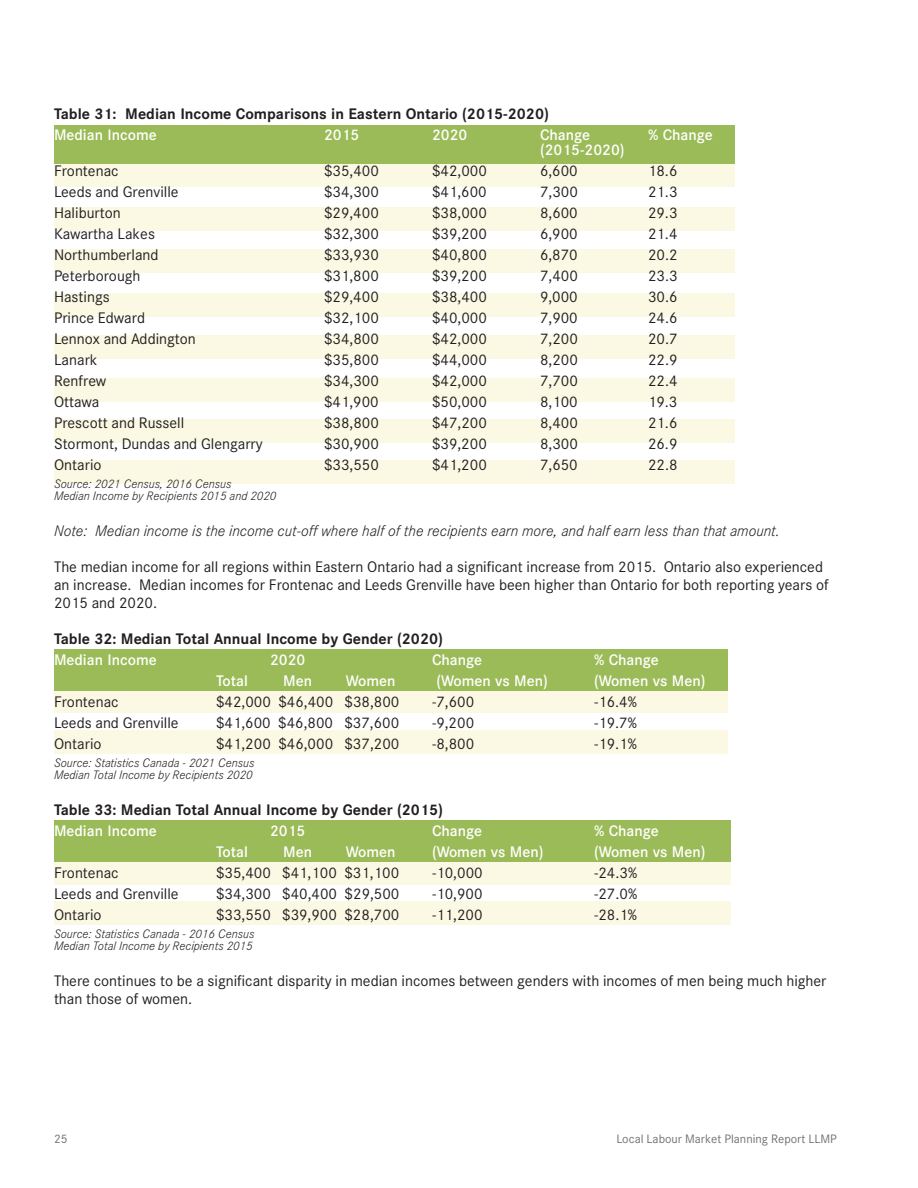
<style>
.page{position:relative;width:918px;height:1188px;background:#fff}
.page>*{position:absolute;margin:0;border:0;box-sizing:border-box;transform-origin:0 0}
.t1{font:15px/18px "Corporate S";color:#231f20}
.t2{font:500 15px "Corporate S";color:#fff}
.t3{font:700 15px "Corporate S";color:#231f20}
.t4{font:italic 300 15px "Corporate S";color:#231f20}
.t5{font:italic 300 12px/12px "Corporate S";color:#231f20}
.t6{font:12px "Corporate S";color:#717275}
</style>
<div class="page">
<div style="left:54px;top:163px;width:680px;height:23px;background:#fbf9e4"></div>
<div style="left:54px;top:125px;width:680px;height:38px;background:#9bbb58"></div>
<div style="left:54px;top:208px;width:680px;height:23px;background:#fbf9e4"></div>
<div style="left:54px;top:249px;width:680px;height:23px;background:#fbf9e4"></div>
<div style="left:54px;top:294px;width:680px;height:23px;background:#fbf9e4"></div>
<div style="left:54px;top:335px;width:680px;height:23px;background:#fbf9e4"></div>
<div style="left:54px;top:378px;width:680px;height:23px;background:#fbf9e4"></div>
<div style="left:54px;top:419px;width:680px;height:23px;background:#fbf9e4"></div>
<div style="left:54px;top:460px;width:680px;height:23px;background:#fbf9e4"></div>
<div style="left:54px;top:690px;width:674px;height:23px;background:#fbf9e4"></div>
<div style="left:54px;top:649px;width:674px;height:41px;background:#9bbb58"></div>
<div style="left:54px;top:730px;width:674px;height:23px;background:#fbf9e4"></div>
<div style="left:54px;top:862px;width:676px;height:23px;background:#fbf9e4"></div>
<div style="left:54px;top:821px;width:676px;height:41px;background:#9bbb58"></div>
<div style="left:54px;top:902px;width:676px;height:23px;background:#fbf9e4"></div>
<p class="t3" style="left:54px;top:105px;width:496px">Table 31: Median Income Comparisons in Eastern Ontario (2015-2020)</p>
<p class="t2" style="left:54px;top:126px;width:104px">Median Income</p>
<p class="t2" style="left:324px;top:126px;width:37px">2015</p>
<p class="t2" style="left:432px;top:126px;width:37px">2020</p>
<p class="t2" style="left:540px;top:126px;width:52px">Change</p>
<p class="t2" style="left:648px;top:126px;width:66px">% Change</p>
<p class="t2" style="left:540px;top:141px;width:86px">(2015-2020)</p>
<p class="t1" style="left:54px;top:162px;width:66px">Frontenac</p>
<p class="t1" style="left:324px;top:162px;width:56px">$35,400</p>
<p class="t1" style="left:432px;top:162px;width:56px">$42,000</p>
<p class="t1" style="left:540px;top:162px;width:39px">6,600</p>
<p class="t1" style="left:648px;top:162px;width:31px">18.6</p>
<p class="t1" style="left:54px;top:183px;width:126px">Leeds and Grenville</p>
<p class="t1" style="left:324px;top:183px;width:56px">$34,300</p>
<p class="t1" style="left:432px;top:183px;width:56px">$41,600</p>
<p class="t1" style="left:540px;top:183px;width:39px">7,300</p>
<p class="t1" style="left:648px;top:183px;width:31px">21.3</p>
<p class="t1" style="left:54px;top:204px;width:68px">Haliburton</p>
<p class="t1" style="left:324px;top:204px;width:56px">$29,400</p>
<p class="t1" style="left:432px;top:204px;width:56px">$38,000</p>
<p class="t1" style="left:540px;top:204px;width:39px">8,600</p>
<p class="t1" style="left:648px;top:204px;width:31px">29.3</p>
<p class="t1" style="left:54px;top:225px;width:102px">Kawartha Lakes</p>
<p class="t1" style="left:324px;top:225px;width:56px">$32,300</p>
<p class="t1" style="left:432px;top:225px;width:56px">$39,200</p>
<p class="t1" style="left:540px;top:225px;width:39px">6,900</p>
<p class="t1" style="left:648px;top:225px;width:31px">21.4</p>
<p class="t1" style="left:54px;top:246px;width:106px">Northumberland</p>
<p class="t1" style="left:324px;top:246px;width:56px">$33,930</p>
<p class="t1" style="left:432px;top:246px;width:56px">$40,800</p>
<p class="t1" style="left:540px;top:246px;width:39px">6,870</p>
<p class="t1" style="left:648px;top:246px;width:31px">20.2</p>
<p class="t1" style="left:54px;top:267px;width:88px">Peterborough</p>
<p class="t1" style="left:324px;top:267px;width:56px">$31,800</p>
<p class="t1" style="left:432px;top:267px;width:56px">$39,200</p>
<p class="t1" style="left:540px;top:267px;width:39px">7,400</p>
<p class="t1" style="left:648px;top:267px;width:31px">23.3</p>
<p class="t1" style="left:54px;top:288px;width:57px">Hastings</p>
<p class="t1" style="left:324px;top:288px;width:56px">$29,400</p>
<p class="t1" style="left:432px;top:288px;width:56px">$38,400</p>
<p class="t1" style="left:540px;top:288px;width:39px">9,000</p>
<p class="t1" style="left:648px;top:288px;width:31px">30.6</p>
<p class="t1" style="left:54px;top:309px;width:93px">Prince Edward</p>
<p class="t1" style="left:324px;top:309px;width:56px">$32,100</p>
<p class="t1" style="left:432px;top:309px;width:56px">$40,000</p>
<p class="t1" style="left:540px;top:309px;width:39px">7,900</p>
<p class="t1" style="left:648px;top:309px;width:31px">24.6</p>
<p class="t1" style="left:54px;top:330px;width:143px">Lennox and Addington</p>
<p class="t1" style="left:324px;top:330px;width:56px">$34,800</p>
<p class="t1" style="left:432px;top:330px;width:56px">$42,000</p>
<p class="t1" style="left:540px;top:330px;width:39px">7,200</p>
<p class="t1" style="left:648px;top:330px;width:31px">20.7</p>
<p class="t1" style="left:54px;top:351px;width:45px">Lanark</p>
<p class="t1" style="left:324px;top:351px;width:56px">$35,800</p>
<p class="t1" style="left:432px;top:351px;width:56px">$44,000</p>
<p class="t1" style="left:540px;top:351px;width:39px">8,200</p>
<p class="t1" style="left:648px;top:351px;width:31px">22.9</p>
<p class="t1" style="left:54px;top:372px;width:54px">Renfrew</p>
<p class="t1" style="left:324px;top:372px;width:56px">$34,300</p>
<p class="t1" style="left:432px;top:372px;width:56px">$42,000</p>
<p class="t1" style="left:540px;top:372px;width:39px">7,700</p>
<p class="t1" style="left:648px;top:372px;width:31px">22.4</p>
<p class="t1" style="left:54px;top:393px;width:47px">Ottawa</p>
<p class="t1" style="left:324px;top:393px;width:56px">$41,900</p>
<p class="t1" style="left:432px;top:393px;width:56px">$50,000</p>
<p class="t1" style="left:540px;top:393px;width:39px">8,100</p>
<p class="t1" style="left:648px;top:393px;width:31px">19.3</p>
<p class="t1" style="left:54px;top:414px;width:132px">Prescott and Russell</p>
<p class="t1" style="left:324px;top:414px;width:56px">$38,800</p>
<p class="t1" style="left:432px;top:414px;width:56px">$47,200</p>
<p class="t1" style="left:540px;top:414px;width:39px">8,400</p>
<p class="t1" style="left:648px;top:414px;width:31px">21.6</p>
<p class="t1" style="left:54px;top:435px;width:210px">Stormont, Dundas and Glengarry</p>
<p class="t1" style="left:324px;top:435px;width:56px">$30,900</p>
<p class="t1" style="left:432px;top:435px;width:56px">$39,200</p>
<p class="t1" style="left:540px;top:435px;width:39px">8,300</p>
<p class="t1" style="left:648px;top:435px;width:31px">26.9</p>
<p class="t1" style="left:54px;top:456px;width:49px">Ontario</p>
<p class="t1" style="left:324px;top:456px;width:56px">$33,550</p>
<p class="t1" style="left:432px;top:456px;width:56px">$41,200</p>
<p class="t1" style="left:540px;top:456px;width:39px">7,650</p>
<p class="t1" style="left:648px;top:456px;width:31px">22.8</p>
<p class="t5" style="left:54px;top:478px;width:224px">Source: 2021 Census, 2016 Census<br>Median Income by Recipients 2015 and 2020</p>
<p class="t4" style="left:54px;top:522px;width:727px">Note: Median income is the income cut-off where half of the recipients earn more, and half earn less than that amount.</p>
<p class="t1" style="left:54px;top:558px;width:776px">The median income for all regions within Eastern Ontario had a significant increase from 2015. Ontario also experienced an increase. Median incomes for Frontenac and Leeds Grenville have been higher than Ontario for both reporting years of<br>2015 and 2020.</p>
<p class="t3" style="left:54px;top:630px;width:391px">Table 32: Median Total Annual Income by Gender (2020)</p>
<p class="t2" style="left:54px;top:651px;width:104px">Median Income</p>
<p class="t2" style="left:270px;top:651px;width:37px">2020</p>
<p class="t2" style="left:432px;top:651px;width:52px">Change</p>
<p class="t2" style="left:594px;top:651px;width:66px">% Change</p>
<p class="t2" style="left:216px;top:672px;width:33px">Total</p>
<p class="t2" style="left:283px;top:672px;width:30px">Men</p>
<p class="t2" style="left:346px;top:672px;width:51px">Women</p>
<p class="t2" style="left:436px;top:672px;width:113px">(Women vs Men)</p>
<p class="t2" style="left:594px;top:672px;width:113px">(Women vs Men)</p>
<p class="t1" style="left:54px;top:693px;width:66px">Frontenac</p>
<p class="t1" style="left:216px;top:693px;width:185px">$42,000 $46,400 $38,800</p>
<p class="t1" style="left:432px;top:693px;width:44px">-7,600</p>
<p class="t1" style="left:594px;top:693px;width:44px">-16.4%</p>
<p class="t1" style="left:54px;top:714px;width:126px">Leeds and Grenville</p>
<p class="t1" style="left:216px;top:714px;width:185px">$41,600 $46,800 $37,600</p>
<p class="t1" style="left:432px;top:714px;width:44px">-9,200</p>
<p class="t1" style="left:594px;top:714px;width:44px">-19.7%</p>
<p class="t1" style="left:54px;top:735px;width:49px">Ontario</p>
<p class="t1" style="left:216px;top:735px;width:185px">$41,200 $46,000 $37,200</p>
<p class="t1" style="left:432px;top:735px;width:44px">-8,800</p>
<p class="t1" style="left:594px;top:735px;width:44px">-19.1%</p>
<p class="t5" style="left:54px;top:757px;width:202px">Source: Statistics Canada - 2021 Census<br>Median Total Income by Recipients 2020</p>
<p class="t3" style="left:54px;top:801px;width:391px">Table 33: Median Total Annual Income by Gender (2015)</p>
<p class="t2" style="left:54px;top:822px;width:104px">Median Income</p>
<p class="t2" style="left:270px;top:822px;width:37px">2015</p>
<p class="t2" style="left:432px;top:822px;width:52px">Change</p>
<p class="t2" style="left:594px;top:822px;width:66px">% Change</p>
<p class="t2" style="left:216px;top:843px;width:33px">Total</p>
<p class="t2" style="left:283px;top:843px;width:30px">Men</p>
<p class="t2" style="left:346px;top:843px;width:51px">Women</p>
<p class="t2" style="left:432px;top:843px;width:113px">(Women vs Men)</p>
<p class="t2" style="left:594px;top:843px;width:113px">(Women vs Men)</p>
<p class="t1" style="left:54px;top:864px;width:66px">Frontenac</p>
<p class="t1" style="left:216px;top:864px;width:185px">$35,400 $41,100 $31,100</p>
<p class="t1" style="left:432px;top:864px;width:52px">-10,000</p>
<p class="t1" style="left:594px;top:864px;width:45px">-24.3%</p>
<p class="t1" style="left:54px;top:885px;width:126px">Leeds and Grenville</p>
<p class="t1" style="left:216px;top:885px;width:185px">$34,300 $40,400 $29,500</p>
<p class="t1" style="left:432px;top:885px;width:52px">-10,900</p>
<p class="t1" style="left:594px;top:885px;width:45px">-27.0%</p>
<p class="t1" style="left:54px;top:906px;width:49px">Ontario</p>
<p class="t1" style="left:216px;top:906px;width:185px">$33,550 $39,900 $28,700</p>
<p class="t1" style="left:432px;top:906px;width:52px">-11,200</p>
<p class="t1" style="left:594px;top:906px;width:45px">-28.1%</p>
<p class="t5" style="left:54px;top:928px;width:202px">Source: Statistics Canada - 2016 Census<br>Median Total Income by Recipients 2015</p>
<p class="t1" style="left:54px;top:972px;width:774px">There continues to be a significant disparity in median incomes between genders with incomes of men being much higher than those of women.</p>
<p class="t6" style="left:54px;top:1132px;width:15px">25</p>
<p class="t6" style="left:617px;top:1132px;width:222px">Local Labour Market Planning Report LLMP</p>
</div>
